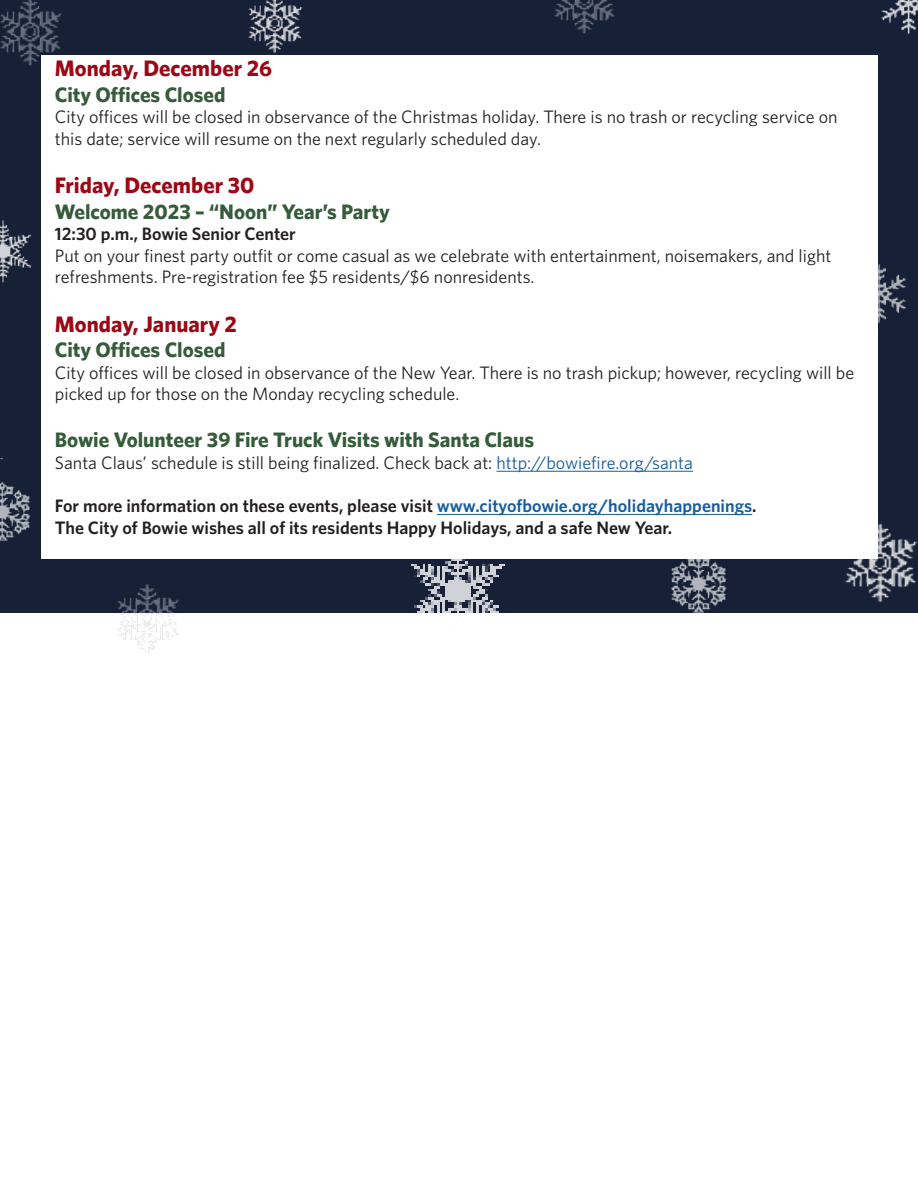
<style>
.page{position:relative;width:918px;height:1188px;background:#fff}
.page>*{position:absolute;margin:0;border:0;box-sizing:border-box;transform-origin:0 0}
.Paragraph_Style_1{font:700 22.5px "Whitney";color:#9d0715}
.Paragraph_Style_1-2{font:700 21px "Whitney";color:#355c3a}
.Paragraph_Style_1-3{font:18px/21.6px "Whitney";color:#231f20}
.Bolded_Body_text{font:600 18px "Whitney";color:#231f20}
.s1{font-weight:600}
.s2{color:#175d9e}
</style>
<div class="page">
<div style="left:1px;top:0;width:917px;height:613px;background:#162037"></div>
<img style="left:845px;top:523px;width:73px;height:79px">
<img style="left:881px;top:0;width:37px;height:35px">
<img style="left:671px;top:559px;width:56px;height:54px">
<img style="left:117px;top:584px;width:62px;height:69px">
<img style="left:554px;top:0;width:61px;height:34px">
<img style="left:0;top:0;width:62px;height:74px">
<img style="left:0;top:459px;width:31px;height:82px">
<img style="left:248px;top:0;width:55px;height:53px">
<img style="left:878px;top:264px;width:28px;height:60px">
<img style="left:0;top:211px;width:32px;height:87px">
<img style="left:411px;top:559px;width:94px;height:54px">
<div style="left:41px;top:55px;width:837px;height:504px;background:#fff"></div>
<hr style="left:496px;top:471px;width:197px;height:1px;background:#175d9e">
<hr style="left:437px;top:514px;width:315px;height:1px;background:#175d9e">
<p class="Paragraph_Style_1" style="left:55px;top:55px;width:219px">Monday, December 26</p>
<p class="Paragraph_Style_1-2" style="left:55px;top:82px;width:172px">City Offices Closed</p>
<p class="Paragraph_Style_1-3" style="left:55px;top:106px;width:784px">City offices will be closed in observance of the Christmas holiday. There is no trash or recycling service on this date; service will resume on the next regularly scheduled day.</p>
<p class="Paragraph_Style_1" style="left:55px;top:172px;width:201px">Friday, December 30</p>
<p class="Paragraph_Style_1-2" style="left:55px;top:199px;width:336px">Welcome 2023 – “Noon” Year’s Party</p>
<p class="Paragraph_Style_1-3" style="left:55px;top:223px;width:778px"><span class="s1">12:30 p.m., Bowie Senior Center<br></span>Put on your finest party outfit or come casual as we celebrate with entertainment, noisemakers, and light refreshments. Pre-registration fee $5 residents/$6 nonresidents.</p>
<p class="Paragraph_Style_1" style="left:55px;top:311px;width:184px">Monday, January 2</p>
<p class="Paragraph_Style_1-2" style="left:55px;top:337px;width:172px">City Offices Closed</p>
<p class="Paragraph_Style_1-3" style="left:55px;top:361px;width:801px">City offices will be closed in observance of the New Year. There is no trash pickup; however, recycling will be picked up for those on the Monday recycling schedule.</p>
<p class="Paragraph_Style_1-2" style="left:55px;top:427px;width:481px">Bowie Volunteer 39 Fire Truck Visits with Santa Claus</p>
<p class="Paragraph_Style_1-3" style="left:55px;top:451px;width:640px">Santa Claus’ schedule is still being finalized. Check back at: <span class="s2">http://bowiefire.org/santa</span></p>
<p class="Bolded_Body_text" style="left:55px;top:495px;width:703px">For more information on these events, please visit <span class="s2">www.cityofbowie.org/holidayhappenings</span>.</p>
<p class="Bolded_Body_text" style="left:55px;top:517px;width:619px">The City of Bowie wishes all of its residents Happy Holidays, and a safe New Year.</p>
</div>
